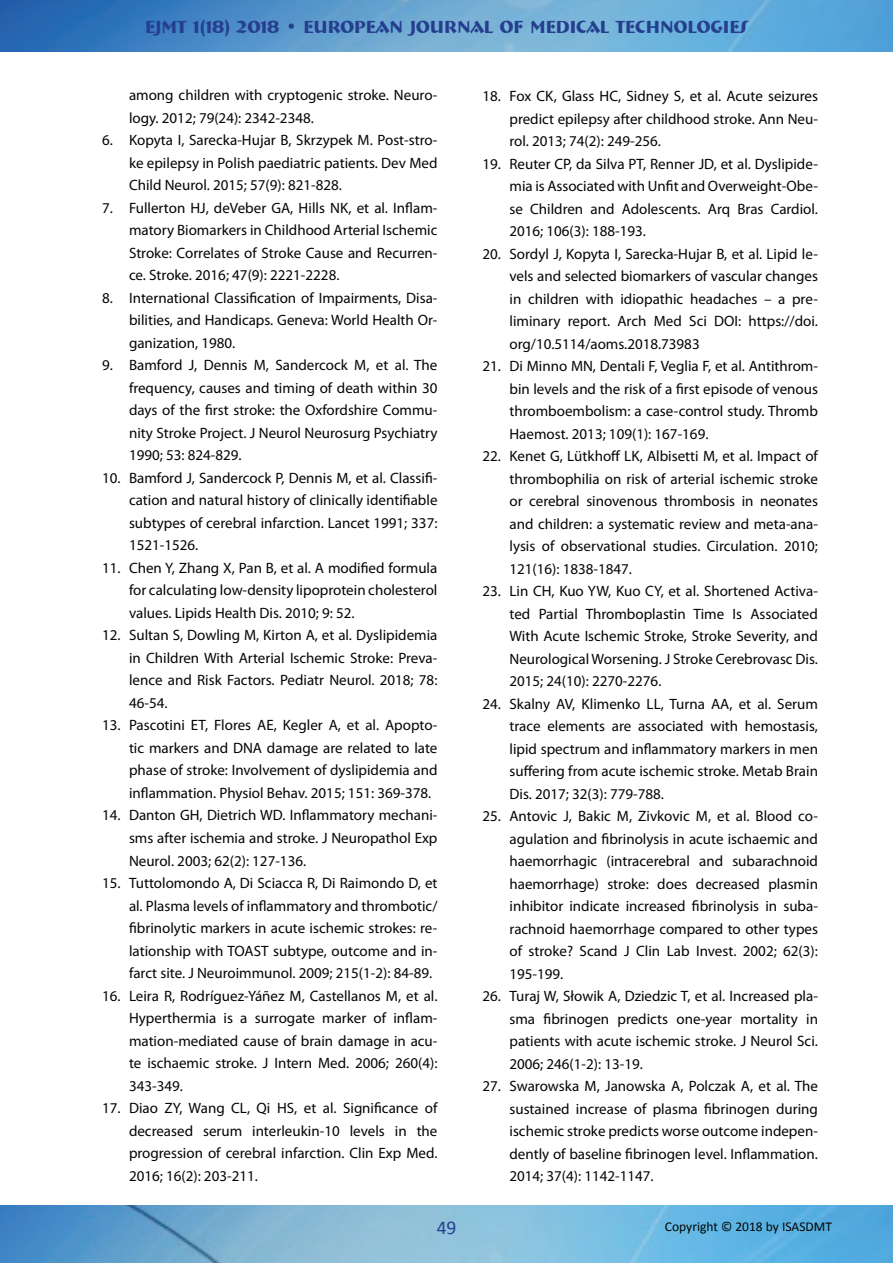
<style>
.page{position:relative;width:893px;height:1263px;background:#fff}
.page>*{position:absolute;margin:0;border:0;box-sizing:border-box;transform-origin:0 0}
.t1{font:19.5px "Calibri";color:#253f8e}
.t2{font:700 18px "Bremen BT";color:#253f8e}
.t3{font:15px/22.5px "Myriad Pro";color:#040503;text-align:justify}
.t4{font:13.5px "Calibri";color:#040503}
</style>
<div class="page">
<img style="left:0;top:0;width:893px;height:52px">
<img style="left:0;top:1205px;width:893px;height:58px">
<p class="t2" style="left:145px;top:15px;width:604px">EJMT 1(18) 2018 • EUROPEAN JOURNAL OF MEDICAL TECHNOLOGIES</p>
<p class="t3" style="left:129px;top:84px;width:310px">among children with cryptogenic stroke. Neuro&shy;logy. 2012; 79(24): 2342-2348.</p>
<p class="t3" style="left:129px;top:129px;width:310px;text-indent:-27px">6. Kopyta I, Sarecka-Hujar B, Skrzypek M. Post-stro&shy;ke epilepsy in Polish paediatric patients. Dev Med Child Neurol. 2015; 57(9): 821-828.</p>
<p class="t3" style="left:129px;top:196px;width:310px;text-indent:-27px">7. Fullerton HJ, deVeber GA, Hills NK, et al. Inflam&shy;matory Biomarkers in Childhood Arterial Ischemic Stroke: Correlates of Stroke Cause and Recurren&shy;ce. Stroke. 2016; 47(9): 2221-2228.</p>
<p class="t3" style="left:129px;top:286px;width:310px;text-indent:-27px">8. International Classification of Impairments, Disa&shy;bilities, and Handicaps. Geneva: World Health Or&shy;ganization, 1980.</p>
<p class="t3" style="left:129px;top:354px;width:310px;text-indent:-27px">9. Bamford J, Dennis M, Sandercock M, et al. The frequency, causes and timing of death within 30 days of the first stroke: the Oxfordshire Commu&shy;nity Stroke Project. J Neurol Neurosurg Psychiatry 1990; 53: 824-829.</p>
<p class="t3" style="left:129px;top:466px;width:310px;text-indent:-27px">10. Bamford J, Sandercock P, Dennis M, et al. Classifi&shy;cation and natural history of clinically identifiable subtypes of cerebral infarction. Lancet 1991; 337:<br>1521-1526.</p>
<p class="t3" style="left:129px;top:556px;width:310px;text-indent:-27px">11. Chen Y, Zhang X, Pan B, et al. A modified formula for calculating low-density lipoprotein cholesterol values. Lipids Health Dis. 2010; 9: 52.</p>
<p class="t3" style="left:129px;top:624px;width:310px;text-indent:-27px">12. Sultan S, Dowling M, Kirton A, et al. Dyslipidemia in Children With Arterial Ischemic Stroke: Preva&shy;lence and Risk Factors. Pediatr Neurol. 2018; 78:<br>46-54.</p>
<p class="t3" style="left:129px;top:714px;width:310px;text-indent:-27px">13. Pascotini ET, Flores AE, Kegler A, et al. Apopto&shy;tic markers and DNA damage are related to late phase of stroke: Involvement of dyslipidemia and inflammation. Physiol Behav. 2015; 151: 369-378.</p>
<p class="t3" style="left:129px;top:804px;width:310px;text-indent:-27px">14. Danton GH, Dietrich WD. Inflammatory mechani&shy;sms after ischemia and stroke. J Neuropathol Exp Neurol. 2003; 62(2): 127-136.</p>
<p class="t3" style="left:129px;top:871px;width:310px;text-indent:-27px">15. Tuttolomondo A, Di Sciacca R, Di Raimondo D, et al. Plasma levels of inflammatory and thrombotic/ fibrinolytic markers in acute ischemic strokes: re&shy;lationship with TOAST subtype, outcome and in&shy;farct site. J Neuroimmunol. 2009; 215(1-2): 84-89.</p>
<p class="t3" style="left:129px;top:984px;width:310px;text-indent:-27px">16. Leira R, Rodríguez-Yáñez M, Castellanos M, et al.<br>Hyperthermia is a surrogate marker of inflam&shy;mation-mediated cause of brain damage in acu&shy;te ischaemic stroke. J Intern Med. 2006; 260(4):<br>343-349.</p>
<p class="t3" style="left:129px;top:1096px;width:310px;text-indent:-27px">17. Diao ZY, Wang CL, Qi HS, et al. Significance of decreased serum interleukin-10 levels in the progression of cerebral infarction. Clin Exp Med.<br>2016; 16(2): 203-211.</p>
<p class="t3" style="left:509px;top:85px;width:310px;text-indent:-27px">18. Fox CK, Glass HC, Sidney S, et al. Acute seizures predict epilepsy after childhood stroke. Ann Neu&shy;rol. 2013; 74(2): 249-256.</p>
<p class="t3" style="left:509px;top:152px;width:310px;text-indent:-27px">19. Reuter CP, da Silva PT, Renner JD, et al. Dyslipide&shy;mia is Associated with Unfit and Overweight-Obe&shy;se Children and Adolescents. Arq Bras Cardiol.<br>2016; 106(3): 188-193.</p>
<p class="t3" style="left:509px;top:242px;width:310px;text-indent:-27px">20. Sordyl J, Kopyta I, Sarecka-Hujar B, et al. Lipid le&shy;vels and selected biomarkers of vascular changes in children with idiopathic headaches – a pre&shy;liminary report. Arch Med Sci DOI: https://doi. org/10.5114/aoms.2018.73983</p>
<p class="t3" style="left:509px;top:355px;width:310px;text-indent:-27px">21. Di Minno MN, Dentali F, Veglia F, et al. Antithrom&shy;bin levels and the risk of a first episode of venous thromboembolism: a case-control study. Thromb Haemost. 2013; 109(1): 167-169.</p>
<p class="t3" style="left:509px;top:445px;width:310px;text-indent:-27px">22. Kenet G, Lütkhoff LK, Albisetti M, et al. Impact of thrombophilia on risk of arterial ischemic stroke or cerebral sinovenous thrombosis in neonates and children: a systematic review and meta-ana&shy;lysis of observational studies. Circulation. 2010; 121(16): 1838-1847.</p>
<p class="t3" style="left:509px;top:580px;width:310px;text-indent:-27px">23. Lin CH, Kuo YW, Kuo CY, et al. Shortened Activa&shy;ted Partial Thromboplastin Time Is Associated With Acute Ischemic Stroke, Stroke Severity, and Neurological Worsening. J Stroke Cerebrovasc Dis.<br>2015; 24(10): 2270-2276.</p>
<p class="t3" style="left:509px;top:692px;width:310px;text-indent:-27px">24. Skalny AV, Klimenko LL, Turna AA, et al. Serum trace elements are associated with hemostasis, lipid spectrum and inflammatory markers in men suffering from acute ischemic stroke. Metab Brain Dis. 2017; 32(3): 779-788.</p>
<p class="t3" style="left:509px;top:805px;width:310px;text-indent:-27px">25. Antovic J, Bakic M, Zivkovic M, et al. Blood co&shy;agulation and fibrinolysis in acute ischaemic and haemorrhagic (intracerebral and subarachnoid haemorrhage) stroke: does decreased plasmin inhibitor indicate increased fibrinolysis in suba&shy;rachnoid haemorrhage compared to other types of stroke? Scand J Clin Lab Invest. 2002; 62(3):<br>195-199.</p>
<p class="t3" style="left:509px;top:985px;width:310px;text-indent:-27px">26. Turaj W, Słowik A, Dziedzic T, et al. Increased pla&shy;sma fibrinogen predicts one-year mortality in patients with acute ischemic stroke. J Neurol Sci.<br>2006; 246(1-2): 13-19.</p>
<p class="t3" style="left:509px;top:1075px;width:310px;text-indent:-27px">27. Swarowska M, Janowska A, Polczak A, et al. The sustained increase of plasma fibrinogen during ischemic stroke predicts worse outcome indepen&shy;dently of baseline fibrinogen level. Inflammation.<br>2014; 37(4): 1142-1147.</p>
<h1 class="t1" style="left:437px;top:1215px;width:21px">49</h1>
<p class="t4" style="left:665px;top:1218px;width:169px">Copyright © 2018 by ISASDMT</p>
</div>
